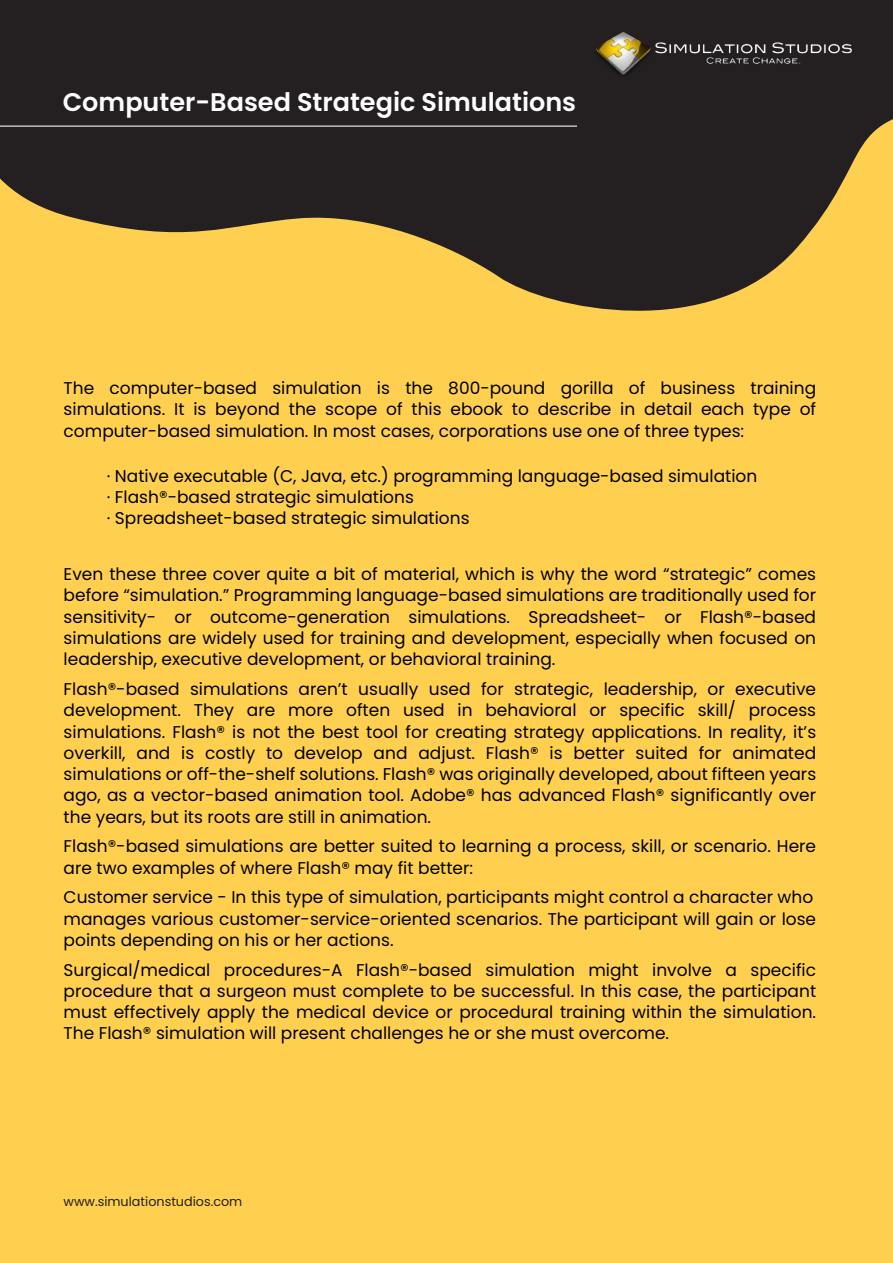
<style>
.page{position:relative;width:893px;height:1263px;background:#ffd04f}
.page>*{position:absolute;margin:0;border:0;box-sizing:border-box;transform-origin:0 0}
.t1{font:600 25.5px "Poppins";color:#fff}
.t2{font:16.95px/21.3px "Poppins";color:#000;text-align:justify}
.t3{font:12.75px "Poppins";color:#221f1f}
</style>
<div class="page">
<svg style="left:0;top:0;width:893px;height:311px;fill:#241f21"></svg>
<hr style="left:0;top:126px;width:577px;height:1px;background:#fff">
<img style="left:594px;top:30px;width:260px;height:48px">
<h1 class="t1" style="left:63px;top:91px;width:515px">Computer-Based Strategic Simulations</h1>
<p class="t2" style="left:64px;top:378px;width:754px">The computer-based simulation is the 800-pound gorilla of business training simulations. It is beyond the scope of this ebook to describe in detail each type of computer-based simulation. In most cases, corporations use one of three types:</p>
<p class="t2" style="left:107px;top:465px;width:652px;text-align:left">∙ Native executable (C, Java, etc.) programming language-based simulation ∙ Flash®-based strategic simulations<br>∙ Spreadsheet-based strategic simulations</p>
<p class="t2" style="left:64px;top:564px;width:754px">Even these three cover quite a bit of material, which is why the word “strategic” comes before “simulation.” Programming language-based simulations are traditionally used for sensitivity- or outcome-generation simulations. Spreadsheet- or Flash®-based simulations are widely used for training and development, especially when focused on leadership, executive development, or behavioral training.</p>
<p class="t2" style="left:64px;top:679px;width:754px">Flash®-based simulations aren’t usually used for strategic, leadership, or executive development. They are more often used in behavioral or specific skill/ process simulations. Flash® is not the best tool for creating strategy applications. In reality, it’s overkill, and is costly to develop and adjust. Flash® is better suited for animated simulations or off-the-shelf solutions. Flash® was originally developed, about fifteen years ago, as a vector-based animation tool. Adobe® has advanced Flash® significantly over the years, but its roots are still in animation.</p>
<p class="t2" style="left:64px;top:836px;width:754px">Flash®-based simulations are better suited to learning a process, skill, or scenario. Here are two examples of where Flash® may fit better:</p>
<p class="t2" style="left:64px;top:887px;width:754px;text-align:left">Customer service - In this type of simulation, participants might control a character who manages various customer-service-oriented scenarios. The participant will gain or lose points depending on his or her actions.</p>
<p class="t2" style="left:64px;top:959px;width:754px">Surgical/medical procedures-A Flash®-based simulation might involve a specific procedure that a surgeon must complete to be successful. In this case, the participant must effectively apply the medical device or procedural training within the simulation.<br>The Flash® simulation will present challenges he or she must overcome.</p>
<p class="t3" style="left:64px;top:1194px;width:180px">www.simulationstudios.com</p>
</div>
